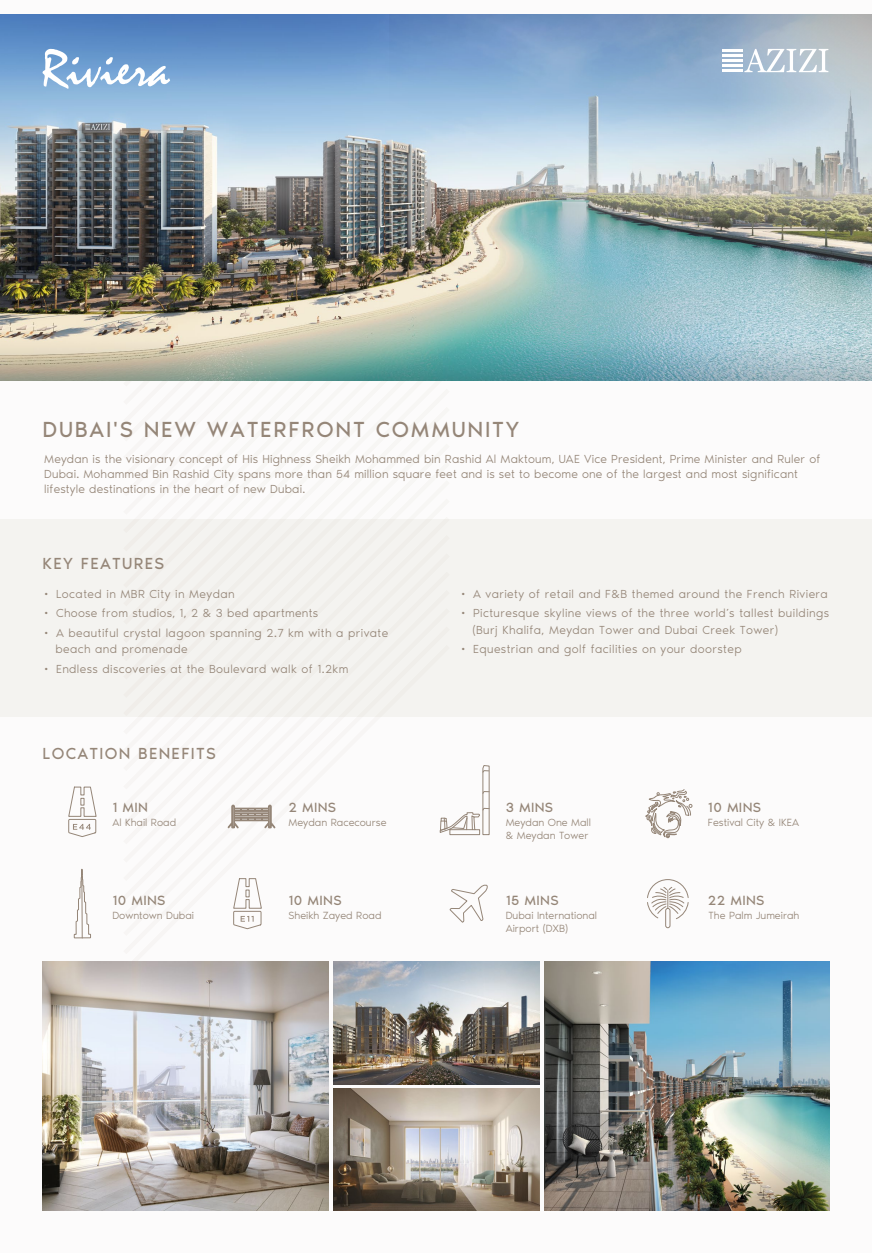
<style>
.page{position:relative;width:872px;height:1253px;background:#fff}
.page>*{position:absolute;margin:0;border:0;box-sizing:border-box;transform-origin:0 0}
.t1{font:22.5px "Noir Pro";letter-spacing:.075em;color:#958678}
.t2{font:16.5px "Noir Pro";letter-spacing:.075em;color:#958678}
.t3{font:13.8px "Noir Pro";letter-spacing:.02em;color:#958678}
.t4{font:300 12px/16.5px "Noir Pro";letter-spacing:.035em;color:#958678}
.t5{font:300 12px/15px "Noir Pro";letter-spacing:.015em;color:#958678}
.t6{font:300 10.65px/12.9px "Noir Pro";color:#958678}
</style>
<div class="page">
<div style="left:0;top:0;width:872px;height:1252px;background:#fcfbfb"></div>
<div style="left:0;top:519px;width:872px;height:197px;background:#f2f1ed"></div>
<svg style="left:439px;top:765px;width:51px;height:70px"></svg>
<svg style="left:233px;top:878px;width:29px;height:51px"></svg>
<div style="left:665px;top:907px;width:5px;height:20px;border:1px solid #958678;border-radius:2px"></div>
<svg style="left:647px;top:879px;width:42px;height:40px"></svg>
<svg style="left:228px;top:804px;width:47px;height:24px"></svg>
<svg style="left:74px;top:868px;width:17px;height:70px"></svg>
<hr style="left:81px;top:869px;width:2px;height:68px;background:#958678">
<svg style="left:68px;top:786px;width:29px;height:51px"></svg>
<svg style="left:645px;top:789px;width:47px;height:49px"></svg>
<svg style="left:449px;top:884px;width:39px;height:39px"></svg>
<img style="left:0;top:15px;width:872px;height:366px">
<img style="left:389px;top:15px;width:483px;height:228px">
<svg style="left:43px;top:49px;width:127px;height:40px"></svg>
<svg style="left:744px;top:49px;width:84px;height:23px"></svg>
<hr style="left:722px;top:49px;width:20px;height:3px;background:#fff">
<hr style="left:722px;top:54px;width:20px;height:3px;background:#fff">
<hr style="left:722px;top:59px;width:20px;height:3px;background:#fff">
<hr style="left:722px;top:64px;width:20px;height:3px;background:#fff">
<hr style="left:722px;top:69px;width:20px;height:3px;background:#fff">
<img style="left:43px;top:961px;width:286px;height:249px">
<img style="left:544px;top:961px;width:285px;height:249px">
<img style="left:334px;top:961px;width:205px;height:122px">
<img style="left:334px;top:1088px;width:205px;height:122px">
<h1 class="t1" style="left:43px;top:412px;width:478px">DUBAI'S NEW WATERFRONT COMMUNITY</h1>
<p class="t5" style="left:44px;top:450px;width:777px">Meydan is the visionary concept of His Highness Sheikh Mohammed bin Rashid Al Maktoum, UAE Vice President, Prime Minister and Ruler of<br>Dubai. Mohammed Bin Rashid City spans more than 54 million square feet and is set to become one of the largest and most significant lifestyle destinations in the heart of new Dubai.</p>
<h2 class="t2" style="left:43px;top:550px;width:123px">KEY FEATURES</h2>
<p class="t4" style="left:42px;top:584px;width:194px">• Located in MBR City in Meydan</p>
<p class="t4" style="left:42px;top:604px;width:278px">• Choose from studios, 1, 2 &amp; 3 bed apartments</p>
<p class="t4" style="left:55px;top:623px;width:334px;text-indent:-14px">• A beautiful crystal lagoon spanning 2.7 km with a private beach and promenade</p>
<p class="t4" style="left:42px;top:659px;width:308px">• Endless discoveries at the Boulevard walk of 1.2km</p>
<h2 class="t2" style="left:43px;top:740px;width:175px">LOCATION BENEFITS</h2>
<p class="t4" style="left:459px;top:584px;width:370px">• A variety of retail and F&amp;B themed around the French Riviera</p>
<p class="t4" style="left:472px;top:604px;width:358px;text-indent:-14px">• Picturesque skyline views of the three world’s tallest buildings (Burj Khalifa, Meydan Tower and Dubai Creek Tower)</p>
<p class="t4" style="left:459px;top:640px;width:284px">• Equestrian and golf facilities on your doorstep</p>
<p class="t3" style="left:288px;top:796px;width:49px">2 MINS</p>
<p class="t3" style="left:505px;top:796px;width:49px">3 MINS</p>
<p class="t3" style="left:112px;top:796px;width:37px">1 MIN</p>
<p class="t3" style="left:708px;top:796px;width:55px">10 MINS</p>
<p class="t6" style="left:708px;top:815px;width:93px">Festival City &amp; IKEA</p>
<p class="t6" style="left:505px;top:815px;width:87px">Meydan One Mall &amp; Meydan Tower</p>
<p class="t6" style="left:112px;top:815px;width:65px">Al Khail Road</p>
<p class="t6" style="left:288px;top:815px;width:100px">Meydan Racecourse</p>
<p class="t3" style="left:112px;top:889px;width:55px">10 MINS</p>
<p class="t6" style="left:112px;top:908px;width:83px">Downtown Dubai</p>
<p class="t3" style="left:288px;top:889px;width:55px">10 MINS</p>
<p class="t6" style="left:288px;top:908px;width:95px">Sheikh Zayed Road</p>
<p class="t3" style="left:505px;top:889px;width:55px">15 MINS</p>
<p class="t6" style="left:505px;top:908px;width:93px">Dubai International<br>Airport (DXB)</p>
<p class="t3" style="left:708px;top:889px;width:58px">22 MINS</p>
<p class="t6" style="left:708px;top:908px;width:92px">The Palm Jumeirah</p>
</div>
